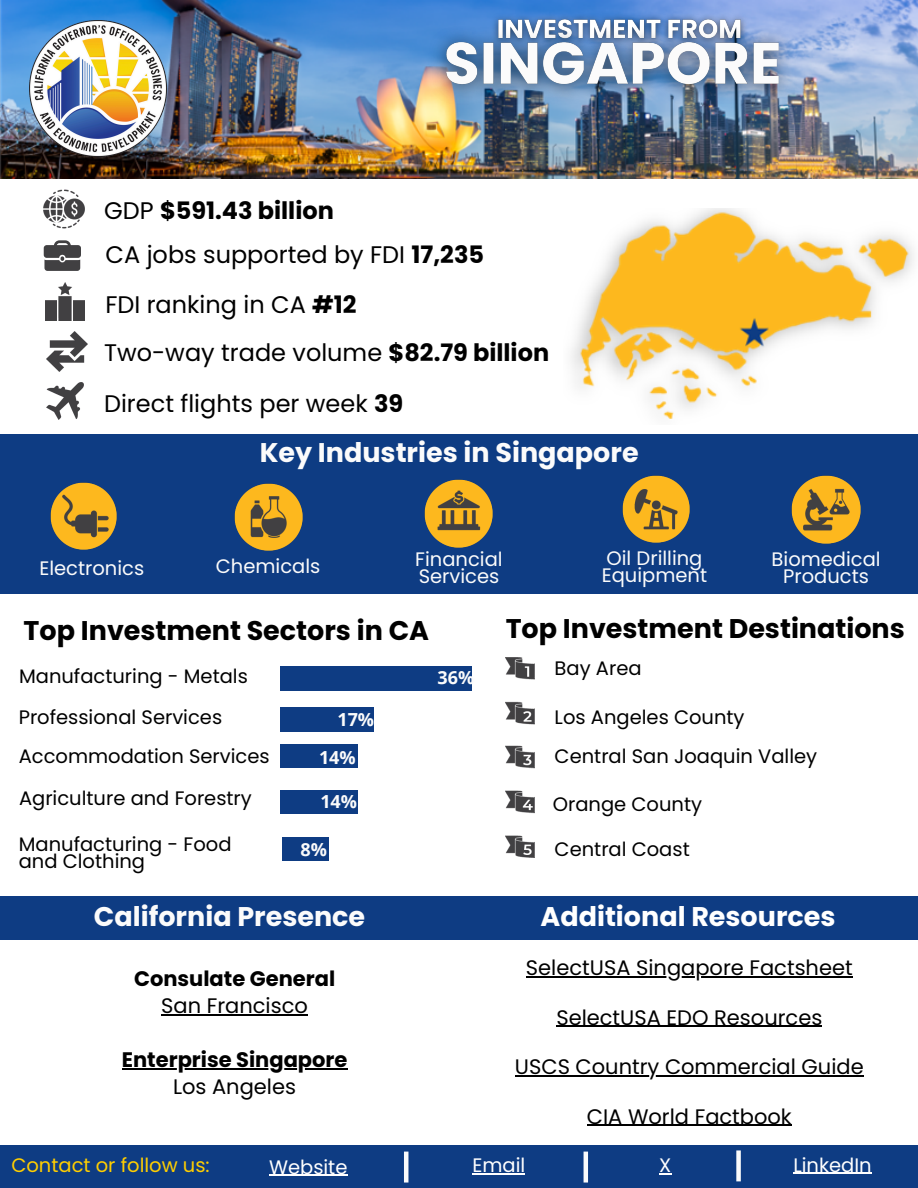
<style>
.page{position:relative;width:918px;height:1188px;background:#fff}
.page>*{position:absolute;margin:0;border:0;box-sizing:border-box;transform-origin:0 0}
.t1{font:700 27px "Poppins";color:#000}
.t2{font:700 27px "Poppins";color:#fbfbfb}
.t3{font:700 27px "Poppins";color:#fff}
.t4{font:24px "Poppins";color:#000}
.t5{font:700 24px "Poppins";color:#000}
.t6{font:21px "Poppins";color:#000}
.t7{font:700 21px/27px "Poppins";color:#000;text-align:center}
.t8{font:19.5px/16.8px "Poppins";color:#000}
.t9{font:19.5px/16.8px "Poppins";color:#fbfbfb}
.t10{font:19.5px "Poppins";color:#fff}
.t11{font:19.5px "Poppins";color:#ffce00}
.t12{font:700 18px "Open Sans";color:#fbfbfb}
.s1{font-weight:400}
.s2{font-weight:700}
</style>
<div class="page">
<img style="left:0;top:0;width:918px;height:178px">
<img style="left:30px;top:20px;width:136px;height:137px">
<img style="left:44px;top:189px;width:40px;height:40px">
<img style="left:47px;top:331px;width:40px;height:41px">
<img style="left:46px;top:282px;width:38px;height:38px">
<svg style="left:44px;top:240px;width:37px;height:31px"></svg>
<div style="left:0;top:434px;width:918px;height:159px;background:#0e3c83"></div>
<div style="left:0;top:896px;width:918px;height:44px;background:#0e3c83"></div>
<img style="left:506px;top:658px;width:29px;height:200px">
<div style="left:280px;top:666px;width:192px;height:24px;background:#0e3c83"></div>
<div style="left:280px;top:707px;width:94px;height:25px;background:#0e3c83"></div>
<div style="left:280px;top:745px;width:78px;height:23px;background:#0e3c83"></div>
<img style="left:47px;top:383px;width:37px;height:37px">
<img style="left:571px;top:209px;width:343px;height:210px">
<img style="left:425px;top:480px;width:67px;height:67px">
<img style="left:792px;top:475px;width:69px;height:69px">
<img style="left:622px;top:475px;width:68px;height:68px">
<div style="left:0;top:1146px;width:918px;height:42px;background:#0e3c83"></div>
<hr style="left:404px;top:1152px;width:4px;height:31px;background:#fbfbfb">
<hr style="left:584px;top:1152px;width:4px;height:31px;background:#fbfbfb">
<div style="left:736px;top:1150px;width:5px;height:31px;background:#fbfbfb"></div>
<hr style="left:269px;top:1175px;width:79px;height:1px;background:#fff">
<hr style="left:472px;top:1173px;width:53px;height:1px;background:#fff">
<svg style="left:659px;top:1173px;width:12px;height:1px"></svg>
<hr style="left:793px;top:1173px;width:79px;height:1px;background:#fff">
<img style="left:51px;top:483px;width:66px;height:66px">
<img style="left:235px;top:483px;width:67px;height:68px">
<img style="left:486px;top:7px;width:267px;height:10px">
<img style="left:421px;top:17px;width:384px;height:95px">
<div style="left:280px;top:790px;width:78px;height:23px;background:#0e3c83"></div>
<hr style="left:526px;top:976px;width:327px;height:1px;background:#000">
<hr style="left:556px;top:1026px;width:266px;height:1px;background:#000">
<hr style="left:515px;top:1075px;width:349px;height:1px;background:#000">
<hr style="left:587px;top:1125px;width:205px;height:1px;background:#000">
<hr style="left:161px;top:1014px;width:147px;height:1px;background:#000">
<hr style="left:122px;top:1068px;width:225px;height:1px;background:#000">
<div style="left:283px;top:837px;width:46px;height:24px;background:#0e3c83"></div>
<p class="t5" style="left:104px;top:193px;width:231px"><span class="s1">GDP</span> $591.43 billion</p>
<h5 class="t4" style="left:106px;top:238px;width:380px">CA jobs supported by FDI <span class="s2">17,235</span></h5>
<h3 class="t4" style="left:105px;top:288px;width:253px">FDI ranking in CA <span class="s2">#12</span></h3>
<p class="t4" style="left:104px;top:336px;width:447px">Two-way trade volume <span class="s2">$82.79 billion</span></p>
<h5 class="t4" style="left:104px;top:387px;width:301px">Direct flights per week <span class="s2">39</span></h5>
<h5 class="t2" style="left:260px;top:433px;width:380px">Key Industries in Singapore</h5>
<h5 class="t9" style="left:39px;top:560px;width:106px">Electronics</h5>
<h5 class="t9" style="left:216px;top:558px;width:106px">Chemicals</h5>
<h5 class="t9" style="left:602px;top:550px;width:107px">Oil Drilling<br>Equipment</h5>
<h5 class="t9" style="left:415px;top:551px;width:89px">Financial<br>Services</h5>
<h5 class="t9" style="left:772px;top:551px;width:111px;text-align:center">Biomedical<br>Products</h5>
<h3 class="t1" style="left:24px;top:612px;width:407px">Top Investment Sectors in CA</h3>
<h3 class="t1" style="left:506px;top:609px;width:401px">Top Investment Destinations</h3>
<p class="t8" style="left:19px;top:668px;width:230px">Manufacturing - Metals</p>
<p class="t8" style="left:19px;top:708px;width:205px">Professional Services</p>
<h5 class="t12" style="left:337px;top:707px;width:38px">17%</h5>
<p class="t12" style="left:437px;top:665px;width:38px">36%</p>
<p class="t8" style="left:555px;top:660px;width:88px">Bay Area</p>
<h5 class="t8" style="left:555px;top:709px;width:191px">Los Angeles County</h5>
<h5 class="t8" style="left:19px;top:748px;width:252px">Accommodation Services</h5>
<h5 class="t12" style="left:319px;top:745px;width:38px">14%</h5>
<p class="t8" style="left:555px;top:748px;width:264px">Central San Joaquin Valley</p>
<h5 class="t8" style="left:19px;top:790px;width:234px">Agriculture and Forestry</h5>
<p class="t12" style="left:320px;top:789px;width:38px">14%</p>
<p class="t8" style="left:553px;top:796px;width:151px">Orange County</p>
<h5 class="t8" style="left:19px;top:836px;width:214px">Manufacturing - Food and Clothing</h5>
<h5 class="t12" style="left:300px;top:837px;width:28px">8%</h5>
<h5 class="t8" style="left:555px;top:840px;width:137px">Central Coast</h5>
<h5 class="t2" style="left:94px;top:898px;width:273px">California Presence</h5>
<p class="t3" style="left:540px;top:898px;width:297px">Additional Resources</p>
<h5 class="t7" style="left:134px;top:965px;width:203px">Consulate General<br><span class="s1">San Francisco</span></h5>
<p class="t7" style="left:122px;top:1046px;width:227px">Enterprise Singapore</p>
<h5 class="t6" style="left:173px;top:1072px;width:124px">Los Angeles</h5>
<h3 class="t6" style="left:526px;top:953px;width:328px">SelectUSA Singapore Factsheet</h3>
<h5 class="t6" style="left:556px;top:1003px;width:268px">SelectUSA EDO Resources</h5>
<h5 class="t6" style="left:515px;top:1052px;width:350px">USCS Country Commercial Guide</h5>
<h5 class="t6" style="left:587px;top:1102px;width:206px">CIA World Factbook</h5>
<h3 class="t11" style="left:11px;top:1152px;width:200px">Contact or follow us:</h3>
<h4 class="t10" style="left:269px;top:1153px;width:80px">Website</h4>
<h4 class="t10" style="left:472px;top:1152px;width:54px">Email</h4>
<p class="t10" style="left:659px;top:1152px;width:14px">X</p>
<h5 class="t10" style="left:793px;top:1151px;width:80px">LinkedIn</h5>
</div>
